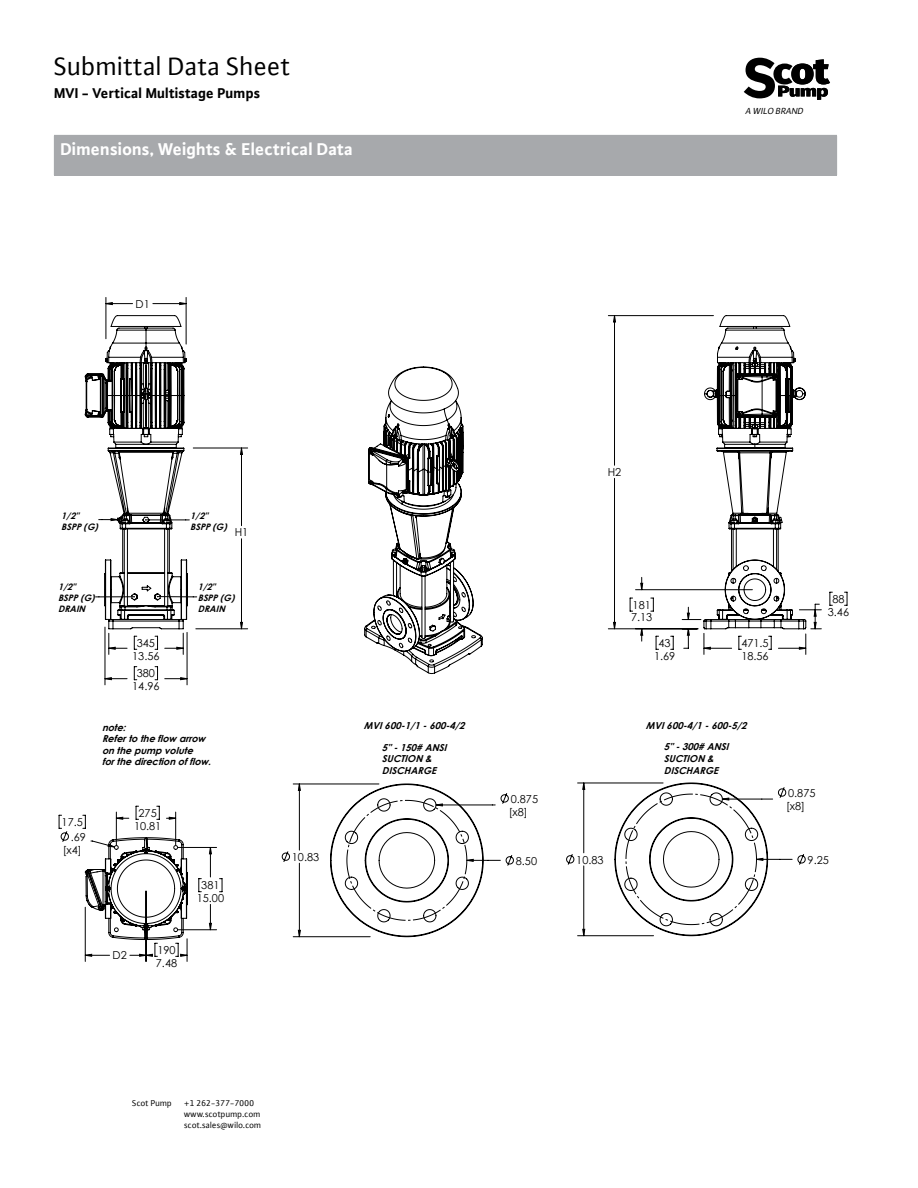
<style>
.page{position:relative;width:918px;height:1188px;background:#fff}
.page>*{position:absolute;margin:0;border:0;box-sizing:border-box;transform-origin:0 0}
.t1{font:27px "WILO Plus FM";color:#000}
.t2{font:700 18px "WILO Plus FM";color:#fff}
.t3{font:700 15px "WILO Plus FM";color:#000}
.t4{font:10.95px/12.6px "Century Gothic";color:#000;text-align:center}
.t5{font:italic 700 9.6px/11.6px "Century Gothic";color:#000}
.t6{font:italic 9.3px "WILO Plus FM";color:#000}
.t7{font:9px/10.8px "WILO Plus FM";color:#000}
.t8{font:italic 700 8.85px/10.8px "Century Gothic";color:#000}
</style>
<div class="page">
<svg style="left:744px;top:58px;width:86px;height:42px"></svg>
<div style="left:54px;top:135px;width:783px;height:41px;background:#a7a9ac"></div>
<svg style="left:85px;top:303px;width:731px;height:653px"></svg>
<svg style="left:703px;top:315px;width:103px;height:314px"></svg>
<svg style="left:364px;top:334px;width:119px;height:340px"></svg>
<svg style="left:85px;top:315px;width:112px;height:314px"></svg>
<svg style="left:85px;top:837px;width:103px;height:103px"></svg>
<svg style="left:330px;top:782px;width:462px;height:155px"></svg>
<h1 class="t1" style="left:54px;top:49px;width:238px">Submittal Data Sheet</h1>
<h3 class="t3" style="left:54px;top:83px;width:208px">MVI - Vertical Multistage Pumps</h3>
<h2 class="t2" style="left:60px;top:137px;width:294px">Dimensions, Weights &amp; Electrical Data</h2>
<p class="t4" style="left:136px;top:297px;width:16px">D1</p>
<p class="t6" style="left:746px;top:105px;width:60px">A WILO BRAND</p>
<p class="t8" style="left:61px;top:510px;width:41px">1/2"<br>BSPP(G)</p>
<p class="t8" style="left:58px;top:581px;width:41px">1/2"<br>BSPP(G)<br>DRAIN</p>
<p class="t4" style="left:132px;top:636px;width:29px">345<br>13.56</p>
<p class="t4" style="left:132px;top:667px;width:29px">380<br>14.96</p>
<p class="t8" style="left:190px;top:510px;width:41px">1/2"<br>BSPP(G)</p>
<p class="t4" style="left:235px;top:526px;width:15px">H1</p>
<p class="t8" style="left:198px;top:581px;width:41px">1/2"<br>BSPP(G)<br>DRAIN</p>
<p class="t5" style="left:102px;top:721px;width:114px">note:<br>Refertotheflow arrow onthepumpvolute forthedirectionofflow.</p>
<p class="t4" style="left:62px;top:814px;width:26px;line-height:14.7px;text-align:right">17.5 .69</p>
<p class="t4" style="left:63px;top:843px;width:21px">[x4]</p>
<p class="t4" style="left:134px;top:806px;width:29px">275<br>10.81</p>
<p class="t4" style="left:197px;top:879px;width:29px">381<br>15.00</p>
<p class="t4" style="left:113px;top:949px;width:16px">D2</p>
<p class="t4" style="left:156px;top:944px;width:23px;text-align:left">190<br>7.48</p>
<p class="t4" style="left:608px;top:466px;width:15px">H2</p>
<p class="t4" style="left:292px;top:850px;width:29px">10.83</p>
<p class="t5" style="left:364px;top:719px;width:106px">MVI600-1/1-600-4/2</p>
<p class="t5" style="left:382px;top:741px;width:70px">5"-150#ANSI<br>SUCTION &amp;<br>DISCHARGE</p>
<p class="t4" style="left:509px;top:792px;width:31px;line-height:13px;text-align:left">0.875 [x8]</p>
<p class="t4" style="left:516px;top:854px;width:23px">8.50</p>
<p class="t4" style="left:576px;top:853px;width:29px">10.83</p>
<p class="t4" style="left:631px;top:598px;width:23px;text-align:left">181<br>7.13</p>
<p class="t4" style="left:654px;top:636px;width:23px">43<br>1.69</p>
<p class="t4" style="left:741px;top:636px;width:29px;text-align:left">471.5<br>18.56</p>
<p class="t4" style="left:828px;top:592px;width:23px">88<br>3.46</p>
<p class="t5" style="left:646px;top:719px;width:106px">MVI600-4/1-600-5/2</p>
<p class="t5" style="left:664px;top:741px;width:70px">5"-300#ANSI<br>SUCTION &amp;<br>DISCHARGE</p>
<p class="t4" style="left:786px;top:786px;width:31px;line-height:13px;text-align:left">0.875 [x8]</p>
<p class="t4" style="left:808px;top:853px;width:23px">9.25</p>
<p class="t7" style="left:132px;top:1098px;width:41px">Scot Pump</p>
<p class="t7" style="left:184px;top:1098px;width:79px">+1 262-377-7000 www.scotpump.com scot.sales@wilo.com</p>
</div>
